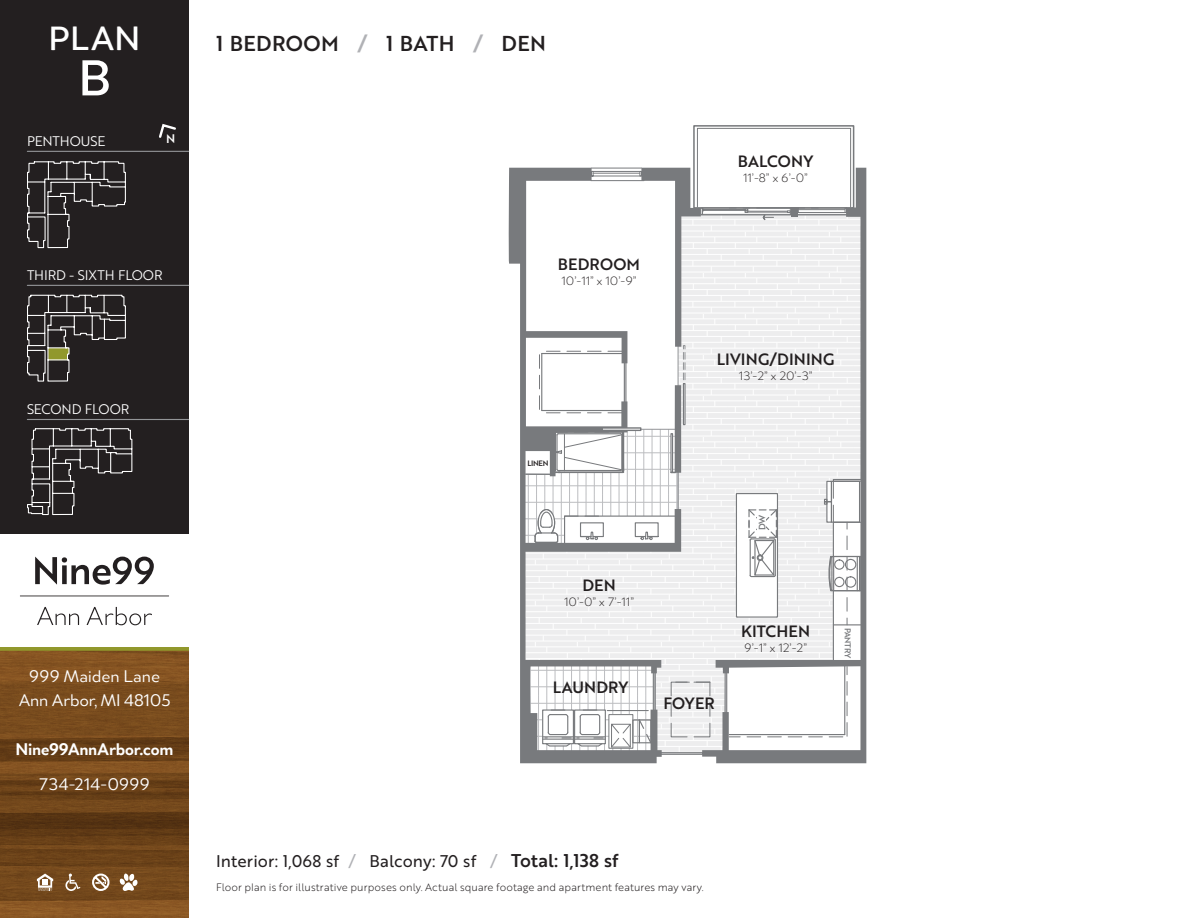
<style>
.page{position:relative;width:1188px;height:918px;background:#fff}
.page>*{position:absolute;margin:0;border:0;box-sizing:border-box;transform-origin:0 0}
.t1{font:500 54px "Merel";color:#fff}
.t2{font:500 36px "Merel";color:#fff}
.t3{font:21px "Brother 1816 Medium";letter-spacing:.015em;color:#231f20}
.t4{font:18px/24px "Merel";letter-spacing:-.01em;color:#fff;text-align:center}
.t5{font:700 18px "Merel";letter-spacing:-.035em;color:#fff}
.t6{font:16.5px "Brother 1816 Regular";letter-spacing:.005em;color:#231f20}
.t7{font:15.9px "Brother 1816 Medium";letter-spacing:.01em;color:#231f20}
.t8{font:13.5px "Brother 1816 Book";letter-spacing:-.01em;color:#fff}
.t9{font:300 12.9px "Merel";color:#231f20}
.t10{font:12.15px "Brother 1816 Medium";color:#fff}
.t11{font:10.5px "Brother 1816 Light";letter-spacing:.01em;color:#231f20}
.t12{font:9.15px "Brother 1816 Medium";color:#787a7d}
.t13{font:8.4px "Brother 1816 Medium";letter-spacing:-.035em;color:#787a7d}
.t14{font:7.65px "Brother 1816 Medium";letter-spacing:-.035em;color:#231f20}
.s1{color:#b0b1b5}
.s2{font-family:"Brother 1816 Medium";font-size:18px}
</style>
<div class="page">
<div style="left:0;top:0;width:189px;height:534px;background:#231f20"></div>
<img style="left:0;top:651px;width:189px;height:267px">
<svg style="left:35px;top:557px;width:119px;height:28px"></svg>
<svg style="left:37px;top:607px;width:42px;height:18px"></svg>
<svg style="left:87px;top:607px;width:65px;height:18px"></svg>
<hr style="left:20px;top:596px;width:149px;height:1px;background:#231f20">
<svg style="left:0;top:647px;width:189px;height:4px"></svg>
<svg style="left:65px;top:874px;width:15px;height:17px"></svg>
<svg style="left:120px;top:873px;width:18px;height:19px"></svg>
<svg style="left:37px;top:874px;width:16px;height:17px"></svg>
<svg style="left:92px;top:874px;width:18px;height:17px"></svg>
<svg style="left:159px;top:123px;width:17px;height:15px"></svg>
<hr style="left:27px;top:151px;width:162px;height:1px;background:#939598">
<hr style="left:27px;top:419px;width:162px;height:1px;background:#939598">
<hr style="left:27px;top:285px;width:162px;height:1px;background:#939598">
<svg style="left:681px;top:380px;width:21px;height:372px"></svg>
<div style="left:693px;top:125px;width:161px;height:84px;border:2px solid #787a7d"></div>
<div style="left:697px;top:128px;width:154px;height:80px;border:1px solid #787a7d"></div>
<svg style="left:694px;top:723px;width:8px;height:14px"></svg>
<svg style="left:681px;top:723px;width:7px;height:14px"></svg>
<svg style="left:681px;top:682px;width:21px;height:14px"></svg>
<div style="left:660px;top:752px;width:43px;height:3px;border:1px solid #787a7d"></div>
<div style="left:683px;top:383px;width:3px;height:42px;border:1px solid #787a7d"></div>
<svg style="left:702px;top:168px;width:164px;height:595px;fill:#ededee"></svg>
<svg style="left:681px;top:168px;width:23px;height:212px"></svg>
<svg style="left:508px;top:168px;width:173px;height:595px"></svg>
<div style="left:675px;top:385px;width:6px;height:88px;background:#787a7d"></div>
<div style="left:601px;top:427px;width:40px;height:4px;border:1px solid #787a7d"></div>
<svg style="left:27px;top:161px;width:99px;height:88px"></svg>
<svg style="left:27px;top:294px;width:99px;height:88px"></svg>
<svg style="left:27px;top:428px;width:106px;height:88px"></svg>
<h2 class="t2" style="left:49px;top:11px;width:93px">PLAN</h2>
<h1 class="t1" style="left:78px;top:36px;width:34px">B</h1>
<p class="t8" style="left:27px;top:131px;width:80px">PENTHOUSE</p>
<p class="t10" style="left:166px;top:129px;width:11px">N</p>
<p class="t8" style="left:27px;top:265px;width:137px">THIRD - SIXTH FLOOR</p>
<p class="t8" style="left:27px;top:399px;width:104px">SECOND FLOOR</p>
<h3 class="t4" style="left:18px;top:663px;width:154px">999 Maiden Lane<br>Ann Arbor, MI 48105</h3>
<h3 class="t5" style="left:15px;top:735px;width:160px">Nine99AnnArbor.com</h3>
<h3 class="t4" style="left:39px;top:771px;width:113px">734-214-0999</h3>
<h3 class="t3" style="left:216px;top:27px;width:331px">1 BEDROOM <span class="s1">/</span> 1 BATH <span class="s1">/</span> DEN</h3>
<h3 class="t7" style="left:558px;top:252px;width:84px">BEDROOM</h3>
<p class="t9" style="left:561px;top:272px;width:77px">10’-11” x 10’-9”</p>
<h3 class="t7" style="left:738px;top:150px;width:77px">BALCONY</h3>
<p class="t9" style="left:743px;top:169px;width:66px">11’-8” x 6’-0”</p>
<h3 class="t7" style="left:717px;top:347px;width:119px">LIVING/DINING</h3>
<p class="t9" style="left:739px;top:366px;width:75px">13’-2” x 20’-3”</p>
<p class="t14" style="left:527px;top:457px;width:23px">LINEN</p>
<h3 class="t7" style="left:582px;top:574px;width:35px">DEN</h3>
<p class="t9" style="left:564px;top:593px;width:71px">10’-0” x 7’-11”</p>
<h3 class="t7" style="left:553px;top:675px;width:77px">LAUNDRY</h3>
<p class="t12" style="left:755px;top:530px;width:18px;rotate:-90deg">DW</p>
<h3 class="t7" style="left:664px;top:692px;width:53px">FOYER</h3>
<h3 class="t7" style="left:741px;top:619px;width:71px">KITCHEN</h3>
<p class="t9" style="left:744px;top:638px;width:64px">9’-1” x 12’-2”</p>
<p class="t13" style="left:854px;top:628px;width:32px;rotate:90deg">PANTRY</p>
<h3 class="t6" style="left:216px;top:849px;width:404px">Interior: 1,068 sf <span class="s1">/</span> Balcony: 70 sf <span class="s1">/</span> <span class="s2">Total: 1,138 sf</span></h3>
<p class="t11" style="left:216px;top:880px;width:489px">Floor plan is for illustrative purposes only. Actual square footage and apartment features may vary.</p>
</div>
